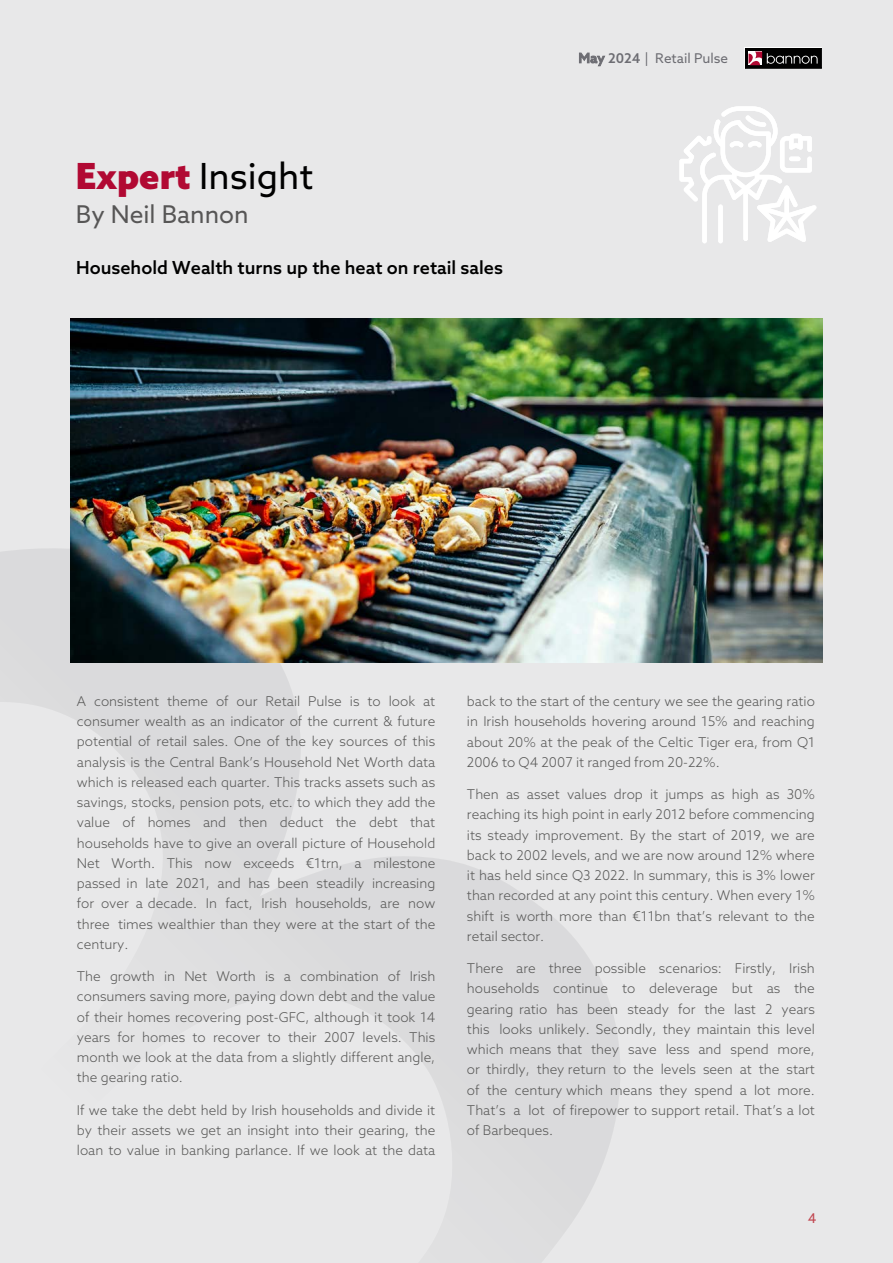
<style>
.page{position:relative;width:893px;height:1263px;background:#e8e8e9}
.page>*{position:absolute;margin:0;border:0;box-sizing:border-box;transform-origin:0 0}
.t1{font:36px "Azo Sans";color:#000}
.t2{font:24.6px "Azo Sans";color:#575656}
.t3{font:500 18px "Azo Sans";color:#000}
.t4{font:300 13.5px/20.2px "Azo Sans";color:#575756;text-align:justify}
.t5{font:13.5px "Azo Sans";color:#6d6d73}
.t6{font:13.5px "Azo Sans";color:#c1454f}
.s1{font-weight:900;color:#b10933}
.s2{font-weight:500}
</style>
<div class="page">
<svg style="left:0;top:538px;width:620px;height:710px"></svg>
<div style="left:744px;top:48px;width:78px;height:21px;background:#f6f6f6"></div>
<svg style="left:745px;top:48px;width:77px;height:21px"></svg>
<div style="left:745px;top:49px;width:76px;height:19px;background:#000"></div>
<div style="left:745px;top:48px;width:76px;height:20px;border:1px solid #000"></div>
<svg style="left:748px;top:52px;width:70px;height:13px"></svg>
<svg style="left:679px;top:106px;width:138px;height:137px"></svg>
<img style="left:71px;top:318px;width:751px;height:345px">
<h1 class="t1" style="left:76px;top:152px;width:239px"><span class="s1">Expert</span> Insight</h1>
<h2 class="t2" style="left:76px;top:198px;width:174px">By Neil Bannon</h2>
<h3 class="t3" style="left:76px;top:256px;width:428px">Household Wealth turns up the heat on retail sales</h3>
<p class="t5" style="left:578px;top:49px;width:151px"><span class="s2">May 2024</span> | Retail Pulse</p>
<p class="t4" style="left:77px;top:691px;width:360px">A consistent theme of our Retail Pulse is to look at consumer wealth as an indicator of the current &amp; future potential of retail sales. One of the key sources of this analysis is the Central Bank’s Household Net Worth data which is released each quarter. This tracks assets such as savings, stocks, pension pots, etc. to which they add the value of homes and then deduct the debt that households have to give an overall picture of Household Net Worth. This now exceeds €1trn, a milestone passed in late 2021, and has been steadily increasing for over a decade. In fact, Irish households, are now three times wealthier than they were at the start of the century.</p>
<p class="t4" style="left:77px;top:966px;width:360px">The growth in Net Worth is a combination of Irish consumers saving more, paying down debt and the value of their homes recovering post-GFC, although it took 14 years for homes to recover to their 2007 levels. This month we look at the data from a slightly different angle, the gearing ratio.</p>
<p class="t4" style="left:77px;top:1099px;width:360px">If we take the debt held by Irish households and divide it by their assets we get an insight into their gearing, the loan to value in banking parlance. If we look at the data</p>
<p class="t4" style="left:467px;top:691px;width:349px">back to the start of the century we see the gearing ratio in Irish households hovering around 15% and reaching about 20% at the peak of the Celtic Tiger era, from Q1<br>2006 to Q4 2007 it ranged from 20-22%.</p>
<p class="t4" style="left:467px;top:784px;width:349px">Then as asset values drop it jumps as high as 30% reaching its high point in early 2012 before commencing its steady improvement. By the start of 2019, we are back to 2002 levels, and we are now around 12% where it has held since Q3 2022. In summary, this is 3% lower than recorded at any point this century. When every 1% shift is worth more than €11bn that’s relevant to the retail sector.</p>
<p class="t4" style="left:467px;top:958px;width:349px">There are three possible scenarios: Firstly, Irish households continue to deleverage but as the gearing ratio has been steady for the last 2 years this looks unlikely. Secondly, they maintain this level which means that they save less and spend more, or thirdly, they return to the levels seen at the start of the century which means they spend a lot more.<br>That’s a lot of firepower to support retail. That’s a lot of Barbeques.</p>
<p class="t6" style="left:808px;top:1209px;width:10px">4</p>
</div>
